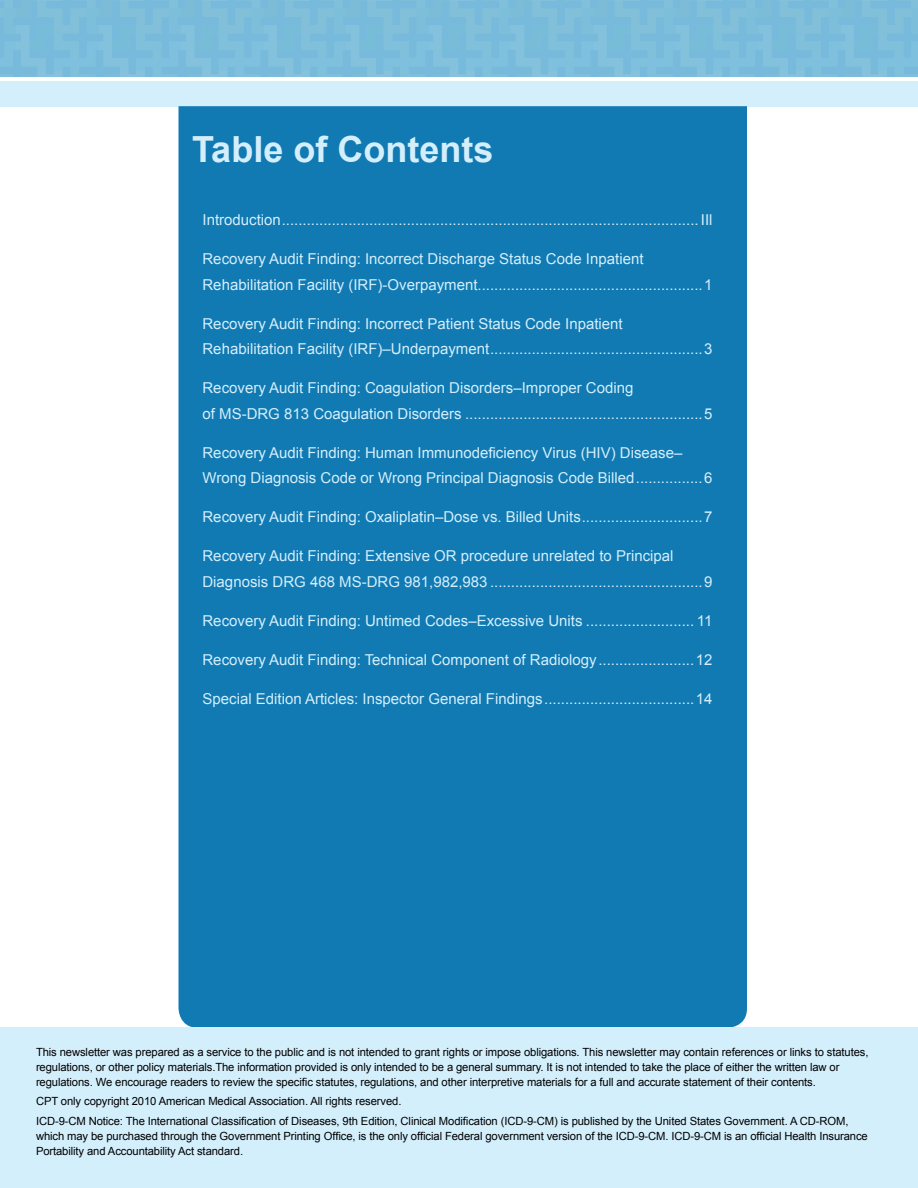
<style>
.page{position:relative;width:918px;height:1188px;background:#fff}
.page>*{position:absolute;margin:0;border:0;box-sizing:border-box;transform-origin:0 0}
.t1{font:700 36px "Arial";color:#d4effc}
.t2{font:15px/25.5px "Arial";color:#d4effc}
.TEXT{font:11.25px/15px "Arial";letter-spacing:-.01em;color:#000}
</style>
<div class="page">
<div style="left:0;top:81px;width:918px;height:25px;background:#d4effc"></div>
<div style="left:0;top:0;width:918px;height:77px;background:#7dbddc"></div>
<div style="left:178px;top:106px;width:569px;height:922px;background:#117ab3"></div>
<div style="left:0;top:1028px;width:918px;height:160px;background:#d4effc"></div>
<p class="t1" style="left:192px;top:126px;width:303px">Table of Contents</p>
<p class="t2" style="left:202px;top:207px;width:512px">Introduction.................................................................................................... IIl</p>
<p class="t2" style="left:203px;top:246px;width:511px">Recovery Audit Finding: Incorrect Discharge Status Code Inpatient<br>Rehabilitation Facility (IRF)-Overpayment......................................................1</p>
<p class="t2" style="left:203px;top:311px;width:511px">Recovery Audit Finding: Incorrect Patient Status Code Inpatient<br>Rehabilitation Facility (IRF)–Underpayment...................................................3</p>
<p class="t2" style="left:202px;top:375px;width:511px">Recovery Audit Finding: Coagulation Disorders–Improper Coding<br>of MS-DRG 813 Coagulation Disorders .........................................................5</p>
<p class="t2" style="left:202px;top:440px;width:511px">Recovery Audit Finding: Human Immunodeficiency Virus (HIV) Disease–<br>Wrong Diagnosis Code or Wrong Principal Diagnosis Code Billed................6</p>
<p class="t2" style="left:202px;top:504px;width:511px">Recovery Audit Finding: Oxaliplatin–Dose vs. Billed Units.............................7</p>
<p class="t2" style="left:202px;top:543px;width:511px">Recovery Audit Finding: Extensive OR procedure unrelated to Principal<br>Diagnosis DRG 468 MS-DRG 981,982,983 ...................................................9</p>
<p class="t2" style="left:202px;top:608px;width:512px">Recovery Audit Finding: Untimed Codes–Excessive Units .......................... 11</p>
<p class="t2" style="left:202px;top:647px;width:511px">Recovery Audit Finding: Technical Component of Radiology.......................12</p>
<p class="t2" style="left:202px;top:686px;width:511px">Special Edition Articles: Inspector General Findings....................................14</p>
<p class="TEXT" style="left:36px;top:1044px;width:834px">This newsletter was prepared as a service to the public and is not intended to grant rights or impose obligations. This newsletter may contain references or links to statutes, regulations, or other policy materials.The information provided is only intended to be a general summary. It is not intended to take the place of either the written law or regulations. We encourage readers to review the specific statutes, regulations, and other interpretive materials for a full and accurate statement of their contents.</p>
<p class="TEXT" style="left:36px;top:1094px;width:367px">CPT only copyright 2010 American Medical Association. All rights reserved.</p>
<p class="TEXT" style="left:36px;top:1113px;width:833px">ICD-9-CM Notice: The International Classification of Diseases, 9th Edition, Clinical Modification (ICD-9-CM) is published by the United States Government. A CD-ROM, which may be purchased through the Government Printing Office, is the only official Federal government version of the ICD-9-CM. ICD-9-CM is an official Health Insurance<br>Portability and Accountability Act standard.</p>
</div>
